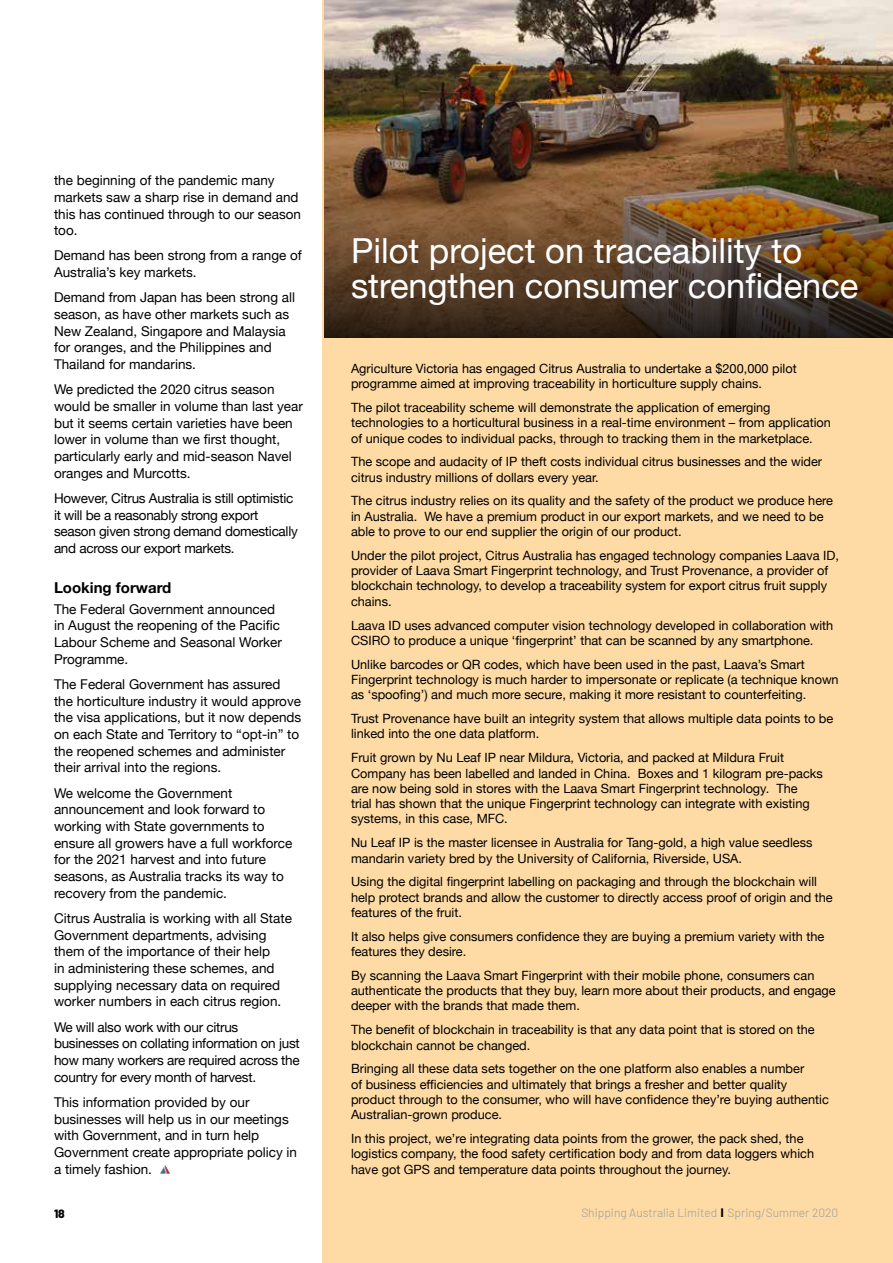
<style>
.page{position:relative;width:893px;height:1263px;background:#fff}
.page>*{position:absolute;margin:0;border:0;box-sizing:border-box;transform-origin:0 0}
.t1{font:34.5px/35.4px "Helvetica Neue";color:#fff}
.t2{font:700 15px "Helvetica Neue";color:#000}
.t3{font:13.5px/16.6px "Helvetica Neue";color:#000}
.t4{font:13.5px/16.6px "Helvetica Neue";letter-spacing:-.02em;color:#000}
.t5{font:12.75px/15.3px "Helvetica Neue";color:#000}
.t6{font:300 12px "Barlow";color:#9c9e9f}
.t7{font:800 12px "Barlow";color:#000}
.s1{font-family:"Helvetica Neue";font-weight:700;color:#000}
</style>
<div class="page">
<div style="left:323px;top:0;width:570px;height:1263px;background:#fedba5"></div>
<img style="left:324px;top:0;width:569px;height:116px">
<img style="left:324px;top:116px;width:569px;height:222px">
<svg style="left:164px;top:1165px;width:6px;height:9px"></svg>
<p class="t3" style="left:54px;top:173px;width:249px">the beginning of the pandemic many markets saw a sharp rise in demand and this has continued through to our season too.</p>
<p class="t3" style="left:54px;top:248px;width:249px">Demand has been strong from a range of<br>Australia’s key markets.</p>
<p class="t3" style="left:54px;top:290px;width:243px">Demand from Japan has been strong all season, as have other markets such as New Zealand, Singapore and Malaysia for oranges, and the Philippines and Thailand for mandarins.</p>
<p class="t3" style="left:54px;top:382px;width:250px">We predicted the 2020 citrus season would be smaller in volume than last year but it seems certain varieties have been lower in volume than we first thought, particularly early and mid-season Navel oranges and Murcotts.</p>
<p class="t4" style="left:54px;top:491px;width:245px">However, Citrus Australia is still optimistic it will be a reasonably strong export season given strong demand domestically and across our export markets.</p>
<p class="t2" style="left:54px;top:576px;width:119px">Looking forward</p>
<p class="t3" style="left:54px;top:601px;width:230px">The Federal Government announced in August the reopening of the Pacific<br>Labour Scheme and Seasonal Worker<br>Programme.</p>
<p class="t3" style="left:54px;top:677px;width:249px">The Federal Government has assured the horticulture industry it would approve the visa applications, but it now depends on each State and Territory to “opt-in” to the reopened schemes and administer their arrival into the regions.</p>
<p class="t3" style="left:54px;top:785px;width:240px">We welcome the Government announcement and look forward to working with State governments to ensure all growers have a full workforce for the 2021 harvest and into future seasons, as Australia tracks its way to recovery from the pandemic.</p>
<p class="t3" style="left:54px;top:910px;width:239px">Citrus Australia is working with all State Government departments, advising them of the importance of their help<br>in administering these schemes, and supplying necessary data on required worker numbers in each citrus region.</p>
<p class="t4" style="left:54px;top:1019px;width:247px">We will also work with our citrus businesses on collating information on just how many workers are required across the country for every month of harvest.</p>
<p class="t3" style="left:54px;top:1094px;width:245px">This information provided by our businesses will help us in our meetings with Government, and in turn help<br>Government create appropriate policy in a timely fashion.</p>
<p class="t7" style="left:54px;top:1204px;width:12px">18</p>
<h1 class="t1" style="left:351px;top:235px;width:509px">Pilot project on traceability to strengthen consumer confidence</h1>
<p class="t5" style="left:351px;top:361px;width:447px">Agriculture Victoria has engaged Citrus Australia to undertake a $200,000 pilot programme aimed at improving traceability in horticulture supply chains.</p>
<p class="t5" style="left:351px;top:400px;width:481px">The pilot traceability scheme will demonstrate the application of emerging technologies to a horticultural business in a real-time environment – from application of unique codes to individual packs, through to tracking them in the marketplace.</p>
<p class="t5" style="left:351px;top:455px;width:473px">The scope and audacity of IP theft costs individual citrus businesses and the wider citrus industry millions of dollars every year.</p>
<p class="t5" style="left:351px;top:494px;width:484px">The citrus industry relies on its quality and the safety of the product we produce here in Australia. We have a premium product in our export markets, and we need to be able to prove to our end supplier the origin of our product.</p>
<p class="t5" style="left:351px;top:548px;width:489px">Under the pilot project, Citrus Australia has engaged technology companies Laava ID, provider of Laava Smart Fingerprint technology, and Trust Provenance, a provider of blockchain technology, to develop a traceability system for export citrus fruit supply chains.</p>
<p class="t5" style="left:351px;top:618px;width:484px">Laava ID uses advanced computer vision technology developed in collaboration with<br>CSIRO to produce a unique ‘fingerprint’ that can be scanned by any smartphone.</p>
<p class="t5" style="left:351px;top:657px;width:489px">Unlike barcodes or QR codes, which have been used in the past, Laava’s Smart<br>Fingerprint technology is much harder to impersonate or replicate (a technique known as ‘spoofing’) and much more secure, making it more resistant to counterfeiting.</p>
<p class="t5" style="left:351px;top:712px;width:484px">Trust Provenance have built an integrity system that allows multiple data points to be linked into the one data platform.</p>
<p class="t5" style="left:351px;top:751px;width:473px">Fruit grown by Nu Leaf IP near Mildura, Victoria, and packed at Mildura Fruit Company has been labelled and landed in China. Boxes and 1 kilogram pre-packs are now being sold in stores with the Laava Smart Fingerprint technology. The<br>trial has shown that the unique Fingerprint technology can integrate with existing systems, in this case, MFC.</p>
<p class="t5" style="left:351px;top:836px;width:463px">Nu Leaf IP is the master licensee in Australia for Tang-gold, a high value seedless mandarin variety bred by the University of California, Riverside, USA.</p>
<p class="t5" style="left:351px;top:875px;width:483px">Using the digital fingerprint labelling on packaging and through the blockchain will help protect brands and allow the customer to directly access proof of origin and the features of the fruit.</p>
<p class="t5" style="left:351px;top:929px;width:475px">It also helps give consumers confidence they are buying a premium variety with the features they desire.</p>
<p class="t5" style="left:351px;top:968px;width:486px">By scanning the Laava Smart Fingerprint with their mobile phone, consumers can authenticate the products that they buy, learn more about their products, and engage deeper with the brands that made them.</p>
<p class="t5" style="left:351px;top:1023px;width:465px">The benefit of blockchain in traceability is that any data point that is stored on the blockchain cannot be changed.</p>
<p class="t5" style="left:351px;top:1062px;width:479px">Bringing all these data sets together on the one platform also enables a number<br>of business efficiencies and ultimately that brings a fresher and better quality product through to the consumer, who will have confidence they’re buying authentic Australian-grown produce.</p>
<p class="t5" style="left:351px;top:1131px;width:465px">In this project, we’re integrating data points from the grower, the pack shed, the logistics company, the food safety certification body and from data loggers which have got GPS and temperature data points throughout the journey.</p>
<p class="t6" style="left:581px;top:1203px;width:258px">Shipping Australia Limited <span class="s1">I</span> Spring/Summer 2020</p>
</div>
